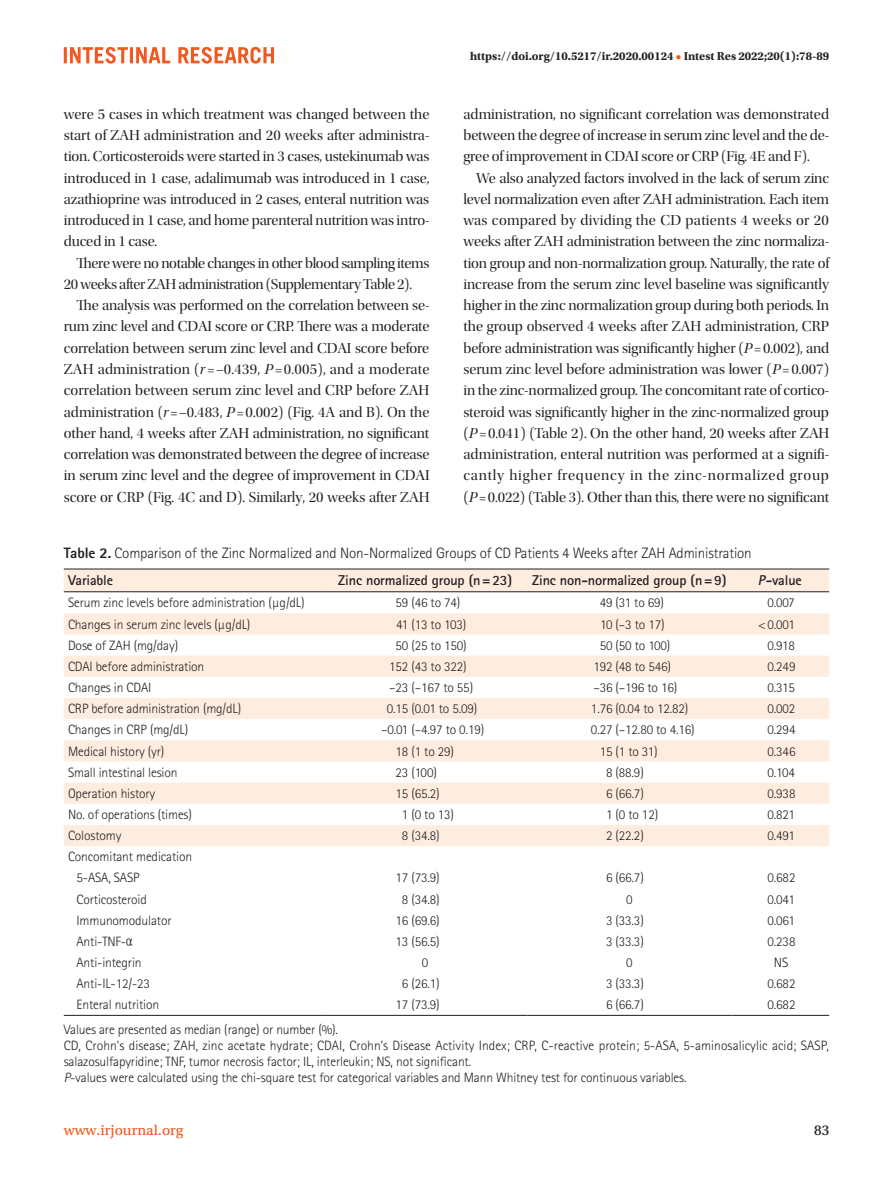
<style>
.page{position:relative;width:893px;height:1191px;background:#fff}
.page>*{position:absolute;margin:0;border:0;box-sizing:border-box;transform-origin:0 0}
.본문{font:15px/21.3px "Utopia Std Disp";letter-spacing:-.01em;color:#231f20;text-align:justify}
.표그림제목{font:300 15px "Rotis Sans Serif Std";letter-spacing:-.01em;color:#231f20}
.t1{font:15px "Utopia Std Capt";color:#f15921}
.t2{font:15px "Utopia Std Capt";color:#231f20}
.표항목{font:700 14.25px "Rotis Sans Serif Std";letter-spacing:-.01em;color:#231f20}
.표본문{font:300 13.5px/16.2px "Rotis Sans Serif Std";letter-spacing:-.01em;color:#231f20}
.t3{font:700 12px "Utopia Std";color:#231f20}
.s1{font-family:"Utopia Std Disp It"}
.s2{color:#f15921}
.s3{font-weight:800}
.s4{font-style:italic}
.s5{font-family:"Nanum Gothic OTF";font-weight:400}
</style>
<div class="page">
<svg style="left:64px;top:47px;width:210px;height:17px"></svg>
<svg style="left:64px;top:569px;width:765px;height:277px;fill:#feecdf"></svg>
<hr style="left:64px;top:568px;width:259px;height:1px;background:#231f20">
<hr style="left:323px;top:568px;width:204px;height:1px;background:#231f20">
<hr style="left:527px;top:568px;width:204px;height:1px;background:#231f20">
<hr style="left:731px;top:568px;width:98px;height:1px;background:#231f20">
<hr style="left:64px;top:591px;width:259px;height:1px;background:#231f20">
<hr style="left:323px;top:591px;width:204px;height:1px;background:#231f20">
<hr style="left:527px;top:591px;width:204px;height:1px;background:#231f20">
<hr style="left:731px;top:591px;width:98px;height:1px;background:#231f20">
<hr style="left:64px;top:1015px;width:259px;height:1px;background:#231f20">
<hr style="left:323px;top:1015px;width:204px;height:1px;background:#231f20">
<hr style="left:527px;top:1015px;width:204px;height:1px;background:#231f20">
<hr style="left:731px;top:1015px;width:98px;height:1px;background:#231f20">
<p class="본문" style="left:64px;top:104px;width:367px">were 5 cases in which treatment was changed between the start of ZAH administration and 20 weeks after administra&shy;tion. Corticosteroids were started in 3 cases, ustekinumab was introduced in 1 case, adalimumab was introduced in 1 case, azathioprine was introduced in 2 cases, enteral nutrition was introduced in 1 case, and home parenteral nutrition was intro&shy;duced in 1 case.</p>
<p class="본문" style="left:64px;top:252px;width:367px;text-indent:13px">There were no notable changes in other blood sampling items<br>20 weeks after ZAH administration (Supplementary Table 2).</p>
<p class="본문" style="left:64px;top:295px;width:367px;text-indent:13px">The analysis was performed on the correlation between se&shy;rum zinc level and CDAI score or CRP. There was a moderate correlation between serum zinc level and CDAI score before ZAH administration (<span class="s1">r</span> =–0.439, <span class="s1">P</span>=0.005), and a moderate correlation between serum zinc level and CRP before ZAH administration (<span class="s1">r</span> = –0.483, <span class="s1">P</span>= 0.002) (Fig. 4A and B). On the other hand, 4 weeks after ZAH administration, no significant correlation was demonstrated between the degree of increase in serum zinc level and the degree of improvement in CDAI score or CRP (Fig. 4C and D). Similarly, 20 weeks after ZAH</p>
<p class="t3" style="left:470px;top:49px;width:361px">https://doi.org/10.5217/ir.2020.00124 <span class="s2">•</span> Intest Res 2022;20(1):78-89</p>
<p class="본문" style="left:463px;top:104px;width:367px">administration, no significant correlation was demonstrated between the degree of increase in serum zinc level and the de&shy;gree of improvement in CDAI score or CRP (Fig. 4E and F).</p>
<p class="본문" style="left:463px;top:167px;width:367px;text-indent:13px">We also analyzed factors involved in the lack of serum zinc level normalization even after ZAH administration. Each item was compared by dividing the CD patients 4 weeks or 20 weeks after ZAH administration between the zinc normaliza&shy;tion group and non-normalization group. Naturally, the rate of increase from the serum zinc level baseline was significantly higher in the zinc normalization group during both periods. In the group observed 4 weeks after ZAH administration, CRP before administration was significantly higher (<span class="s1">P</span>= 0.002), and serum zinc level before administration was lower (<span class="s1">P</span>= 0.007) in the zinc-normalized group. The concomitant rate of cortico&shy;steroid was significantly higher in the zinc-normalized group (<span class="s1">P</span>= 0.041) (Table 2). On the other hand, 20 weeks after ZAH administration, enteral nutrition was performed at a signifi&shy;cantly higher frequency in the zinc-normalized group (<span class="s1">P</span>= 0.022) (Table 3). Other than this, there were no significant</p>
<p class="표그림제목" style="left:64px;top:544px;width:689px"><span class="s3">Table 2.</span> Comparison of the Zinc Normalized and Non-Normalized Groups of CD Patients 4 Weeks after ZAH Administration</p>
<p class="표항목" style="left:68px;top:571px;width:47px">Variable</p>
<p class="표항목" style="left:338px;top:571px;width:175px">Zinc normalized group (n=23)</p>
<p class="표항목" style="left:532px;top:571px;width:196px">Zinc non-normalized group (n=9)</p>
<p class="표항목" style="left:758px;top:571px;width:46px"><span class="s4">P</span>-value</p>
<p class="표본문" style="left:68px;top:595px;width:238px">Serum zinc levels before administration (μg/dL)</p>
<p class="표본문" style="left:396px;top:595px;width:66px">59 (46 to 74)</p>
<p class="표본문" style="left:600px;top:595px;width:66px">49 (31 to 69)</p>
<p class="표본문" style="left:767px;top:595px;width:29px">0.007</p>
<p class="표본문" style="left:68px;top:616px;width:184px">Changes in serum zinc levels (μg/dL)</p>
<p class="표본문" style="left:396px;top:616px;width:72px">41 (13 to 103)</p>
<p class="표본문" style="left:600px;top:616px;width:66px">10 (–3 to 17)</p>
<p class="표본문" style="left:758px;top:616px;width:38px">&lt;0.001</p>
<p class="표본문" style="left:68px;top:637px;width:112px">Dose of ZAH (mg/day)</p>
<p class="표본문" style="left:396px;top:637px;width:73px">50 (25 to 150)</p>
<p class="표본문" style="left:600px;top:637px;width:72px">50 (50 to 100)</p>
<p class="표본문" style="left:768px;top:637px;width:29px">0.918</p>
<p class="표본문" style="left:68px;top:658px;width:138px">CDAI before administration</p>
<p class="표본문" style="left:389px;top:658px;width:79px">152 (43 to 322)</p>
<p class="표본문" style="left:593px;top:658px;width:79px">192 (48 to 546)</p>
<p class="표본문" style="left:768px;top:658px;width:29px">0.249</p>
<p class="표본문" style="left:68px;top:679px;width:85px">Changes in CDAI</p>
<p class="표본문" style="left:389px;top:679px;width:85px">–23 (–167 to 55)</p>
<p class="표본문" style="left:593px;top:679px;width:85px">–36 (–196 to 16)</p>
<p class="표본문" style="left:768px;top:679px;width:29px">0.315</p>
<p class="표본문" style="left:68px;top:700px;width:175px">CRP before administration (mg/dL)</p>
<p class="표본문" style="left:387px;top:700px;width:92px">0.15 (0.01 to 5.09)</p>
<p class="표본문" style="left:591px;top:700px;width:99px">1.76 (0.04 to 12.82)</p>
<p class="표본문" style="left:768px;top:700px;width:29px">0.002</p>
<p class="표본문" style="left:68px;top:721px;width:122px">Changes in CRP (mg/dL)</p>
<p class="표본문" style="left:381px;top:721px;width:105px">–0.01 (–4.97 to 0.19)</p>
<p class="표본문" style="left:591px;top:721px;width:105px">0.27 (–12.80 to 4.16)</p>
<p class="표본문" style="left:768px;top:721px;width:29px">0.294</p>
<p class="표본문" style="left:68px;top:743px;width:98px">Medical history (yr)</p>
<p class="표본문" style="left:396px;top:743px;width:60px">18 (1 to 29)</p>
<p class="표본문" style="left:600px;top:743px;width:59px">15 (1 to 31)</p>
<p class="표본문" style="left:768px;top:743px;width:29px">0.346</p>
<p class="표본문" style="left:68px;top:764px;width:111px">Small intestinal lesion</p>
<p class="표본문" style="left:396px;top:764px;width:43px">23 (100)</p>
<p class="표본문" style="left:606px;top:764px;width:39px">8 (88.9)</p>
<p class="표본문" style="left:768px;top:764px;width:29px">0.104</p>
<p class="표본문" style="left:68px;top:785px;width:89px">Operation history</p>
<p class="표본문" style="left:396px;top:785px;width:46px">15 (65.2)</p>
<p class="표본문" style="left:606px;top:785px;width:39px">6 (66.7)</p>
<p class="표본문" style="left:768px;top:785px;width:29px">0.938</p>
<p class="표본문" style="left:68px;top:806px;width:125px">No. of operations (times)</p>
<p class="표본문" style="left:402px;top:806px;width:54px">1 (0 to 13)</p>
<p class="표본문" style="left:606px;top:806px;width:54px">1 (0 to 12)</p>
<p class="표본문" style="left:768px;top:806px;width:29px">0.821</p>
<p class="표본문" style="left:68px;top:827px;width:55px">Colostomy</p>
<p class="표본문" style="left:402px;top:827px;width:39px">8 (34.8)</p>
<p class="표본문" style="left:606px;top:827px;width:39px">2 (22.2)</p>
<p class="표본문" style="left:768px;top:827px;width:29px">0.491</p>
<p class="표본문" style="left:68px;top:848px;width:126px">Concomitant medication</p>
<p class="표본문" style="left:77px;top:870px;width:65px">5-ASA, SASP</p>
<p class="표본문" style="left:396px;top:870px;width:46px">17 (73.9)</p>
<p class="표본문" style="left:606px;top:870px;width:39px">6 (66.7)</p>
<p class="표본문" style="left:767px;top:870px;width:29px">0.682</p>
<p class="표본문" style="left:77px;top:891px;width:72px">Corticosteroid</p>
<p class="표본문" style="left:402px;top:891px;width:39px">8 (34.8)</p>
<p class="표본문" style="left:626px;top:891px;width:8px">0</p>
<p class="표본문" style="left:768px;top:891px;width:29px">0.041</p>
<p class="표본문" style="left:77px;top:912px;width:97px">Immunomodulator</p>
<p class="표본문" style="left:396px;top:912px;width:46px">16 (69.6)</p>
<p class="표본문" style="left:606px;top:912px;width:39px">3 (33.3)</p>
<p class="표본문" style="left:768px;top:912px;width:29px">0.061</p>
<p class="표본문" style="left:77px;top:933px;width:58px">Anti-TNF-<span class="s5">α</span></p>
<p class="표본문" style="left:396px;top:933px;width:46px">13 (56.5)</p>
<p class="표본문" style="left:606px;top:933px;width:39px">3 (33.3)</p>
<p class="표본문" style="left:768px;top:933px;width:29px">0.238</p>
<p class="표본문" style="left:77px;top:954px;width:67px">Anti-integrin</p>
<p class="표본문" style="left:422px;top:954px;width:8px">0</p>
<p class="표본문" style="left:626px;top:954px;width:8px">0</p>
<p class="표본문" style="left:774px;top:954px;width:16px">NS</p>
<p class="표본문" style="left:77px;top:975px;width:75px">Anti-IL-12/-23</p>
<p class="표본문" style="left:402px;top:975px;width:39px">6 (26.1)</p>
<p class="표본문" style="left:606px;top:975px;width:39px">3 (33.3)</p>
<p class="표본문" style="left:768px;top:975px;width:29px">0.682</p>
<p class="표본문" style="left:77px;top:996px;width:84px">Enteral nutrition</p>
<p class="표본문" style="left:396px;top:996px;width:46px">17 (73.9)</p>
<p class="표본문" style="left:606px;top:996px;width:39px">6 (66.7)</p>
<p class="표본문" style="left:768px;top:996px;width:29px">0.682</p>
<p class="표본문" style="left:64px;top:1021px;width:276px">Values are presented as median (range) or number (%).</p>
<p class="표본문" style="left:64px;top:1037px;width:767px">CD, Crohn's disease; ZAH, zinc acetate hydrate; CDAI, Crohn’s Disease Activity Index; CRP, C-reactive protein; 5-ASA, 5-aminosalicylic acid; SASP, salazosulfapyridine; TNF, tumor necrosis factor; IL, interleukin; NS, not significant.</p>
<p class="표본문" style="left:64px;top:1069px;width:624px"><span class="s4">P</span>-values were calculated using the chi-square test for categorical variables and Mann Whitney test for continuous variables.</p>
<p class="t1" style="left:64px;top:1122px;width:121px">www.irjournal.org</p>
<p class="t2" style="left:814px;top:1122px;width:17px">83</p>
</div>
